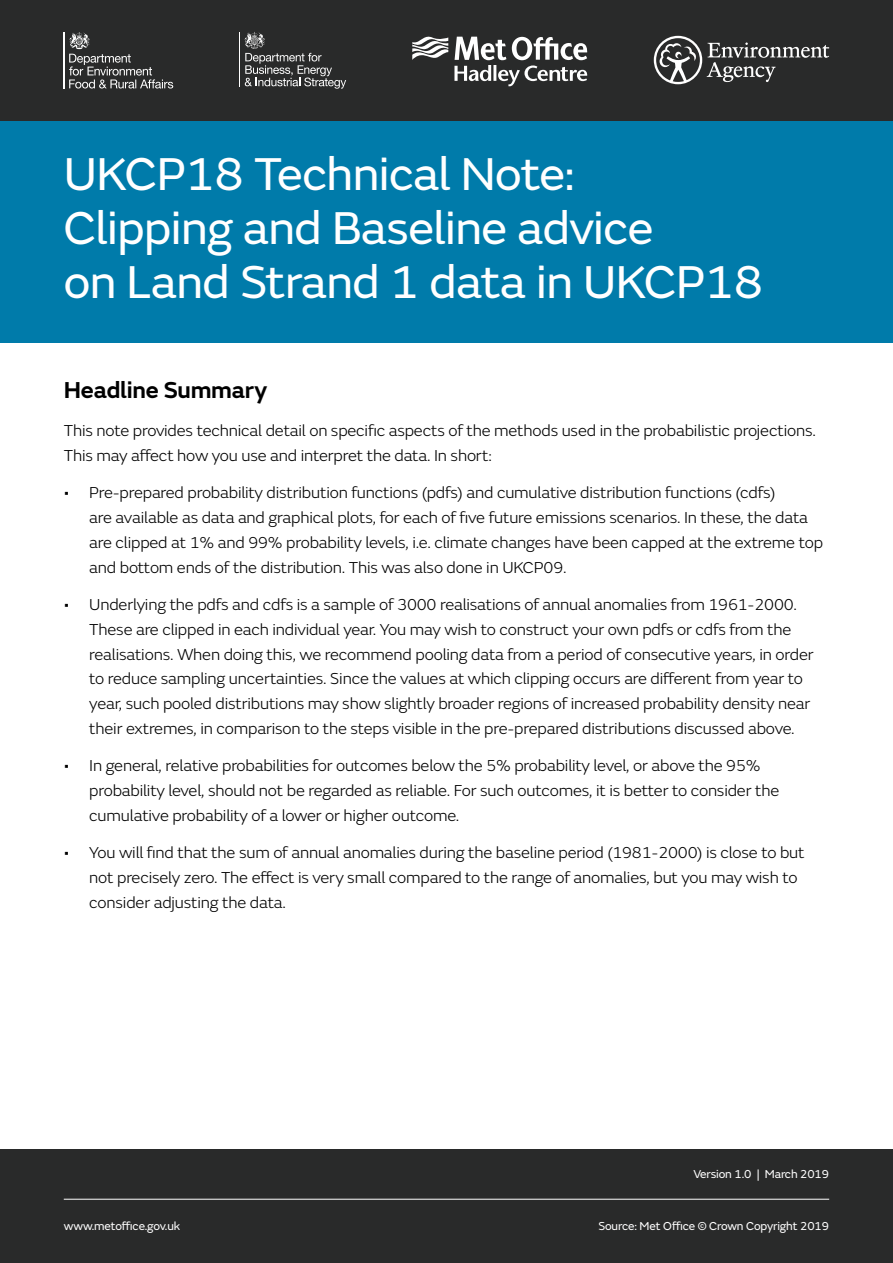
<style>
.page{position:relative;width:893px;height:1263px;background:#fff}
.page>*{position:absolute;margin:0;border:0;box-sizing:border-box;transform-origin:0 0}
.t1{font:48px/54px "FS Emeric";letter-spacing:-.01em;color:#fff}
.t2{font:600 24px "FS Emeric";letter-spacing:-.01em;color:#000}
.t3{font:300 16.5px/24.8px "FS Emeric";letter-spacing:-.01em;color:#000}
.t4{font:12px "FS Emeric";letter-spacing:-.01em;color:#fff}
</style>
<div class="page">
<div style="left:0;top:121px;width:893px;height:221px;background:#007baa"></div>
<div style="left:0;top:0;width:893px;height:121px;background:#292a2a"></div>
<svg style="left:412px;top:36px;width:36px;height:24px"></svg>
<svg style="left:454px;top:37px;width:134px;height:49px"></svg>
<hr style="left:239px;top:32px;width:1px;height:54px;background:#fff">
<svg style="left:244px;top:32px;width:102px;height:57px"></svg>
<hr style="left:64px;top:32px;width:1px;height:57px;background:#fff">
<svg style="left:69px;top:32px;width:104px;height:56px"></svg>
<svg style="left:654px;top:36px;width:175px;height:48px"></svg>
<div style="left:0;top:1149px;width:893px;height:114px;background:#292a2a"></div>
<hr style="left:64px;top:1199px;width:765px;height:1px;background:#fff">
<h1 class="t1" style="left:64px;top:144px;width:701px">UKCP18 Technical Note:<br>Clipping and Baseline advice<br>on Land Strand 1 data in UKCP18</h1>
<h2 class="t2" style="left:64px;top:372px;width:205px">Headline Summary</h2>
<p class="t3" style="left:64px;top:417px;width:754px">This note provides technical detail on specific aspects of the methods used in the probabilistic projections.<br>This may affect how you use and interpret the data. In short:</p>
<p class="t3" style="left:89px;top:480px;width:735px;text-indent:-25px">• Pre-prepared probability distribution functions (pdfs) and cumulative distribution functions (cdfs)<br>are available as data and graphical plots, for each of five future emissions scenarios. In these, the data are clipped at 1% and 99% probability levels, i.e. climate changes have been capped at the extreme top and bottom ends of the distribution. This was also done in UKCP09.</p>
<p class="t3" style="left:89px;top:591px;width:726px;text-indent:-26px">• Underlying the pdfs and cdfs is a sample of 3000 realisations of annual anomalies from 1961-2000.<br>These are clipped in each individual year. You may wish to construct your own pdfs or cdfs from the realisations. When doing this, we recommend pooling data from a period of consecutive years, in order to reduce sampling uncertainties. Since the values at which clipping occurs are different from year to year, such pooled distributions may show slightly broader regions of increased probability density near their extremes, in comparison to the steps visible in the pre-prepared distributions discussed above.</p>
<p class="t3" style="left:89px;top:753px;width:691px;text-indent:-26px">• In general, relative probabilities for outcomes below the 5% probability level, or above the 95% probability level, should not be regarded as reliable. For such outcomes, it is better to consider the cumulative probability of a lower or higher outcome.</p>
<p class="t3" style="left:89px;top:840px;width:717px;text-indent:-26px">• You will find that the sum of annual anomalies during the baseline period (1981-2000) is close to but not precisely zero. The effect is very small compared to the range of anomalies, but you may wish to consider adjusting the data.</p>
<p class="t4" style="left:64px;top:1217px;width:118px">www.metoffice.gov.uk</p>
<p class="t4" style="left:693px;top:1165px;width:137px">Version 1.0 | March 2019</p>
<p class="t4" style="left:598px;top:1217px;width:232px">Source: Met Office © Crown Copyright 2019</p>
</div>
